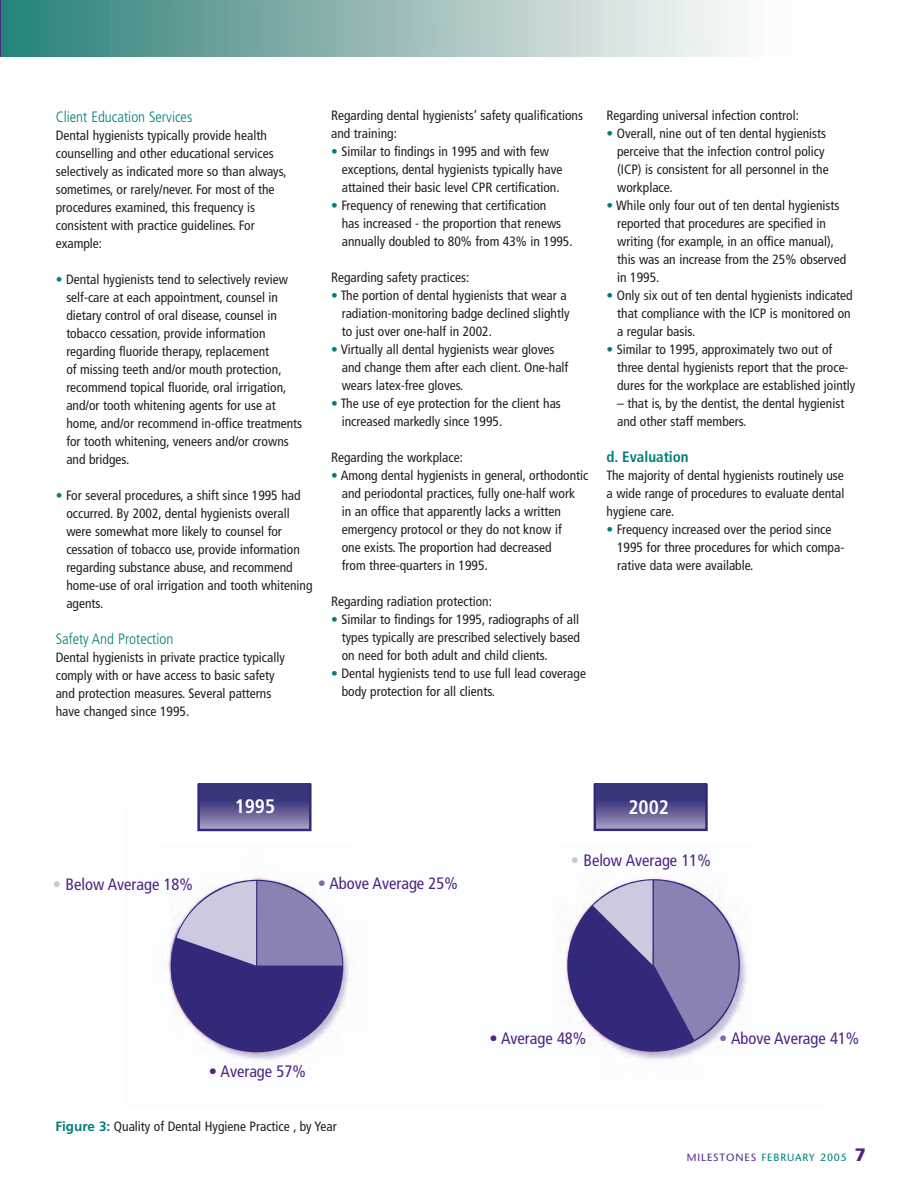
<style>
.page{position:relative;width:918px;height:1188px;background:#fff}
.page>*{position:absolute;margin:0;border:0;box-sizing:border-box;transform-origin:0 0}
.t1{font:700 condensed 19.5px "Frutiger";color:#fff}
.t2{font:condensed 16.5px "Frutiger";color:#4e2582}
.t3{font:300 condensed 15px "Frutiger";color:#007e7a}
.t4{font:700 condensed 15px "Frutiger";color:#007e7a}
.t5{font:condensed 13.5px/18px "Frutiger";color:#231f20}
.t6{font:500 10.5px "Stone Sans Std";letter-spacing:.085em;color:#007e7a}
.s1{color:#007e7a}
.s2{color:#cbc3dd}
.s3{color:#836ba9}
.s4{font-weight:700;font-stretch:normal;color:#007e7a}
.s5{color:#4e2582}
.s6{font-family:"Frutiger";font-weight:900;font-size:18px;color:#4e2582}
</style>
<div class="page">
<img style="left:1px;top:0;width:745px;height:56px">
<img style="left:167px;top:876px;width:580px;height:184px">
<div style="left:171px;top:880px;width:172px;height:172px;background:#33297b;border-radius:50%"></div>
<svg style="left:176px;top:880px;width:167px;height:86px"></svg>
<div style="left:567px;top:879px;width:173px;height:173px;background:#33297b;border-radius:50%"></div>
<svg style="left:593px;top:879px;width:149px;height:161px"></svg>
<svg style="left:197px;top:784px;width:115px;height:47px"></svg>
<svg style="left:594px;top:784px;width:114px;height:47px"></svg>
<p class="t3" style="left:56px;top:110px;width:138px">Client Education Services</p>
<p class="t5" style="left:56px;top:127px;width:232px">Dental hygienists typically provide health counselling and other educational services selectively as indicated more so than always, sometimes, or rarely/never. For most of the procedures examined, this frequency is consistent with practice guidelines. For example:</p>
<p class="t5" style="left:66px;top:271px;width:237px;text-indent:-11px"><span class="s1">•</span> Dental hygienists tend to selectively review self-care at each appointment, counsel in dietary control of oral disease, counsel in tobacco cessation, provide information regarding fluoride therapy, replacement<br>of missing teeth and/or mouth protection, recommend topical fluoride, oral irrigation, and/or tooth whitening agents for use at home, and/or recommend in-office treatments for tooth whitening, veneers and/or crowns and bridges.</p>
<p class="t5" style="left:66px;top:487px;width:248px;text-indent:-11px"><span class="s1">•</span> For several procedures, a shift since 1995 had occurred. By 2002, dental hygienists overall were somewhat more likely to counsel for cessation of tobacco use, provide information regarding substance abuse, and recommend home-use of oral irrigation and tooth whitening agents.</p>
<p class="t3" style="left:56px;top:632px;width:119px">Safety And Protection</p>
<p class="t5" style="left:56px;top:649px;width:231px">Dental hygienists in private practice typically comply with or have access to basic safety and protection measures. Several patterns have changed since 1995.</p>
<p class="t5" style="left:331px;top:108px;width:253px">Regarding dental hygienists’ safety qualifications and training:</p>
<p class="t5" style="left:342px;top:144px;width:222px;text-indent:-11px"><span class="s1">•</span> Similar to findings in 1995 and with few exceptions, dental hygienists typically have attained their basic level CPR certification.</p>
<p class="t5" style="left:342px;top:198px;width:232px;text-indent:-11px"><span class="s1">•</span> Frequency of renewing that certification<br>has increased - the proportion that renews annually doubled to 80% from 43% in 1995.</p>
<p class="t5" style="left:331px;top:270px;width:140px">Regarding safety practices:</p>
<p class="t5" style="left:342px;top:288px;width:229px;text-indent:-11px"><span class="s1">•</span> The portion of dental hygienists that wear a radiation-monitoring badge declined slightly to just over one-half in 2002.</p>
<p class="t5" style="left:342px;top:342px;width:228px;text-indent:-11px"><span class="s1">•</span> Virtually all dental hygienists wear gloves and change them after each client. One-half wears latex-free gloves.</p>
<p class="t5" style="left:342px;top:396px;width:221px;text-indent:-11px"><span class="s1">•</span> The use of eye protection for the client has increased markedly since 1995.</p>
<p class="t5" style="left:331px;top:450px;width:133px">Regarding the workplace:</p>
<p class="t5" style="left:342px;top:468px;width:248px;text-indent:-11px"><span class="s1">•</span> Among dental hygienists in general, orthodontic and periodontal practices, fully one-half work<br>in an office that apparently lacks a written emergency protocol or they do not know if<br>one exists. The proportion had decreased<br>from three-quarters in 1995.</p>
<p class="t5" style="left:331px;top:594px;width:162px">Regarding radiation protection:</p>
<p class="t5" style="left:342px;top:612px;width:240px;text-align:justify;text-indent:-11px"><span class="s1">•</span> Similar to findings for 1995, radiographs of all types typically are prescribed selectively based on need for both adult and child clients.</p>
<p class="t5" style="left:342px;top:666px;width:246px;text-indent:-11px"><span class="s1">•</span> Dental hygienists tend to use full lead coverage body protection for all clients.</p>
<p class="t5" style="left:607px;top:108px;width:194px">Regarding universal infection control:</p>
<p class="t5" style="left:617px;top:126px;width:213px;text-indent:-11px"><span class="s1">•</span> Overall, nine out of ten dental hygienists perceive that the infection control policy (ICP) is consistent for all personnel in the workplace.</p>
<p class="t5" style="left:617px;top:198px;width:231px;text-indent:-11px"><span class="s1">•</span> While only four out of ten dental hygienists reported that procedures are specified in writing (for example, in an office manual), this was an increase from the 25% observed in 1995.</p>
<p class="t5" style="left:617px;top:288px;width:237px;text-indent:-11px"><span class="s1">•</span> Only six out of ten dental hygienists indicated that compliance with the ICP is monitored on a regular basis.</p>
<p class="t5" style="left:617px;top:342px;width:240px;text-indent:-11px"><span class="s1">•</span> Similar to 1995, approximately two out of three dental hygienists report that the proce&shy;dures for the workplace are established jointly</p>
<p class="t5" style="left:617px;top:396px;width:229px">– that is, by the dentist, the dental hygienist and other staff members.</p>
<p class="t4" style="left:607px;top:451px;width:84px">d. Evaluation</p>
<p class="t5" style="left:607px;top:468px;width:239px;text-align:justify">The majority of dental hygienists routinely use a wide range of procedures to evaluate dental hygiene care.</p>
<p class="t5" style="left:617px;top:522px;width:229px;text-indent:-11px"><span class="s1">•</span> Frequency increased over the period since<br>1995 for three procedures for which compa&shy;rative data were available.</p>
<h1 class="t1" style="left:235px;top:799px;width:42px">1995</h1>
<h1 class="t1" style="left:628px;top:799px;width:42px">2002</h1>
<p class="t2" style="left:53px;top:877px;width:142px"><span class="s2">•</span> Below Average 18%</p>
<p class="t2" style="left:318px;top:877px;width:142px"><span class="s3">•</span> Above Average 25%</p>
<p class="t2" style="left:571px;top:854px;width:142px"><span class="s2">•</span> Below Average 11%</p>
<p class="t2" style="left:209px;top:1065px;width:98px">• Average 57%</p>
<p class="t5" style="left:55px;top:1119px;width:283px"><span class="s4">Figure 3:</span> Quality of Dental Hygiene Practice , by Year</p>
<p class="t2" style="left:489px;top:1032px;width:98px">• Average 48%</p>
<p class="t2" style="left:719px;top:1032px;width:142px"><span class="s3">•</span> Above Average 41%</p>
<p class="t6" style="left:687px;top:1154px;width:180px"><span class="s5">MILESTONES</span> FEBRUARY 2005 <span class="s6">7</span></p>
</div>
